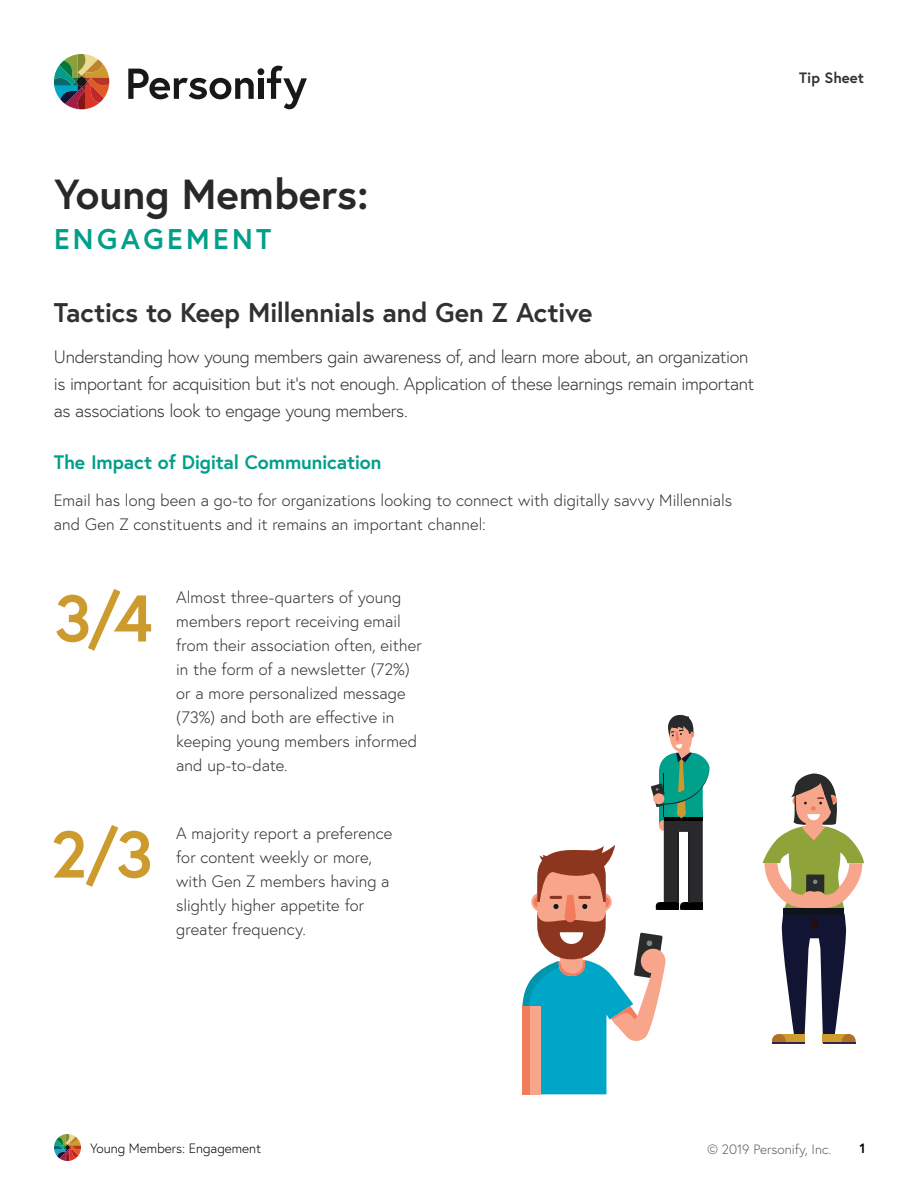
<style>
.page{position:relative;width:918px;height:1188px;background:#fff}
.page>*{position:absolute;margin:0;border:0;box-sizing:border-box;transform-origin:0 0}
.t1{font:700 65.85px "Europa";color:#cd9b2d}
.t2{font:700 42px "Europa";color:#292829}
.t3{font:700 28.5px "Europa";letter-spacing:.12em;color:#019f89}
.t4{font:700 27px "Europa";letter-spacing:-.015em;color:#323131}
.t5{font:700 19.5px "Europa";letter-spacing:-.01em;color:#019f89}
.t6{font:300 18px/27px "Europa";letter-spacing:-.02em;color:#323131}
.t7{font:300 16.5px/24px "Europa";color:#2f2e2e}
.t8{font:700 15px "Europa";color:#323131}
.t9{font:300 13.5px "Europa";color:#000}
.t10{font:300 13.5px "Europa";color:#58595b}
.t11{font:700 13.5px "Europa";color:#000}
</style>
<div class="page">
<svg style="left:54px;top:1134px;width:27px;height:27px"></svg>
<svg style="left:128px;top:69px;width:126px;height:30px"></svg>
<div style="left:258px;top:78px;width:5px;height:21px;background:#181818"></div>
<svg style="left:267px;top:66px;width:40px;height:43px"></svg>
<div style="left:257px;top:68px;width:7px;height:7px;background:#181818;border-radius:50%"></div>
<svg style="left:54px;top:54px;width:55px;height:55px"></svg>
<div style="left:787px;top:427px;width:39px;height:39px;border:2px solid #fff;border-radius:50%"></div>
<hr style="left:772px;top:1043px;width:33px;height:1px;background:#332457">
<hr style="left:823px;top:1043px;width:32px;height:1px;background:#332457">
<svg style="left:763px;top:774px;width:101px;height:269px"></svg>
<svg style="left:522px;top:714px;width:188px;height:380px"></svg>
<div style="left:653px;top:793px;width:11px;height:11px;background:#f7a68c;border-radius:50%"></div>
<h2 class="t2" style="left:54px;top:165px;width:316px">Young Members:</h2>
<h3 class="t3" style="left:54px;top:220px;width:219px">ENGAGEMENT</h3>
<h3 class="t4" style="left:54px;top:295px;width:540px">Tactics to Keep Millennials and Gen Z Active</h3>
<p class="t6" style="left:54px;top:343px;width:702px">Understanding how young members gain awareness of, and learn more about, an organization is important for acquisition but it’s not enough. Application of these learnings remain important as associations look to engage young members.</p>
<p class="t5" style="left:54px;top:449px;width:329px">The Impact of Digital Communication</p>
<p class="t7" style="left:54px;top:488px;width:680px">Email has long been a go-to for organizations looking to connect with digitally savvy Millennials and Gen Z constituents and it remains an important channel:</p>
<h1 class="t1" style="left:54px;top:573px;width:101px">3/4</h1>
<h1 class="t1" style="left:51px;top:810px;width:104px">2/3</h1>
<p class="t7" style="left:176px;top:585px;width:247px">Almost three-quarters of young members report receiving email from their association often, either in the form of a newsletter (72%) or a more personalized message (73%) and both are effective in keeping young members informed and up-to-date.</p>
<p class="t7" style="left:176px;top:821px;width:217px">A majority report a preference for content weekly or more, with Gen Z members having a slightly higher appetite for greater frequency.</p>
<p class="t8" style="left:799px;top:68px;width:66px">Tip Sheet</p>
<p class="t9" style="left:90px;top:1140px;width:173px">Young Members: Engagement</p>
<p class="t10" style="left:707px;top:1141px;width:126px">© 2019 Personify, Inc.</p>
<p class="t11" style="left:859px;top:1139px;width:7px">1</p>
</div>
